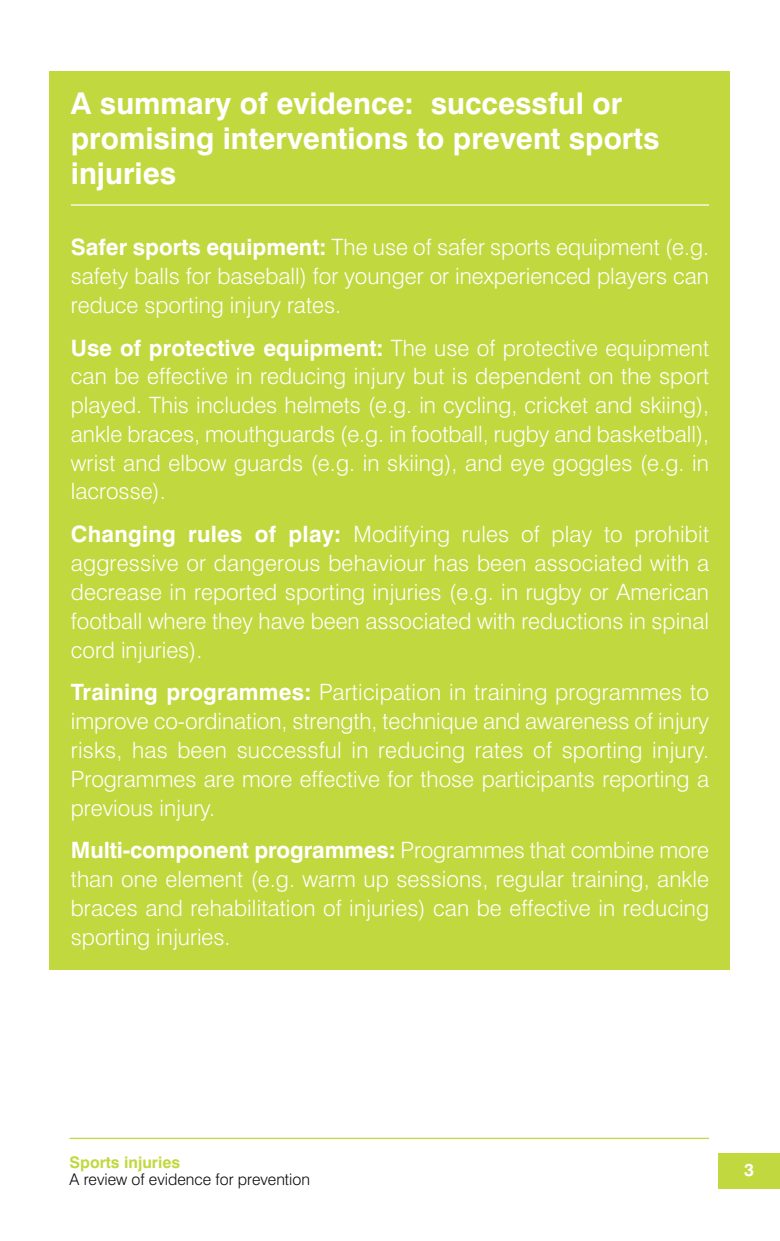
<style>
.page{position:relative;width:780px;height:1241px;background:#fff}
.page>*{position:absolute;margin:0;border:0;box-sizing:border-box;transform-origin:0 0}
.t1{font:700 30px/35px "Swiss 721 BT";color:#fff}
.t2{font:300 22.5px/28.8px "Swiss 721 BT";color:#fff;text-align:justify}
.t3{font:700 17.5px "Swiss 721 BT";color:#fff}
.t4{font:300 16px "Swiss 721 BT";color:#0d090a}
.t5{font:700 16px "Swiss 721 BT";color:#c2d83f}
.s1{font-weight:700}
</style>
<div class="page">
<div style="left:50px;top:71px;width:680px;height:898px;background:#c2d83f"></div>
<hr style="left:71px;top:204px;width:638px;height:1px;background:#fff">
<hr style="left:70px;top:1137px;width:639px;height:1px;background:#c2d83f">
<div style="left:718px;top:1153px;width:62px;height:35px;background:#c2d83f"></div>
<h1 class="t1" style="left:71px;top:89px;width:590px">A summary of evidence: successful or promising interventions to prevent sports injuries</h1>
<p class="t2" style="left:71px;top:235px;width:639px"><span class="s1">Safer sports equipment:</span> The use of safer sports equipment (e.g. safety balls for baseball) for younger or inexperienced players can reduce sporting injury rates.</p>
<p class="t2" style="left:71px;top:335px;width:639px"><span class="s1">Use of protective equipment:</span> The use of protective equipment can be effective in reducing injury but is dependent on the sport played. This includes helmets (e.g. in cycling, cricket and skiing), ankle braces, mouthguards (e.g. in football, rugby and basketball), wrist and elbow guards (e.g. in skiing), and eye goggles (e.g. in lacrosse).</p>
<p class="t2" style="left:71px;top:522px;width:639px"><span class="s1">Changing rules of play:</span> Modifying rules of play to prohibit aggressive or dangerous behaviour has been associated with a decrease in reported sporting injuries (e.g. in rugby or American football where they have been associated with reductions in spinal cord injuries).</p>
<p class="t2" style="left:71px;top:680px;width:639px"><span class="s1">Training programmes:</span> Participation in training programmes to improve co-ordination, strength, technique and awareness of injury risks, has been successful in reducing rates of sporting injury.<br>Programmes are more effective for those participants reporting a previous injury.</p>
<p class="t2" style="left:71px;top:838px;width:639px"><span class="s1">Multi-component programmes:</span> Programmes that combine more than one element (e.g. warm up sessions, regular training, ankle braces and rehabilitation of injuries) can be effective in reducing sporting injuries.</p>
<p class="t5" style="left:70px;top:1156px;width:112px">Sports injuries</p>
<p class="t4" style="left:70px;top:1173px;width:242px">A review of evidence for prevention</p>
<p class="t3" style="left:744px;top:1163px;width:11px">3</p>
</div>
